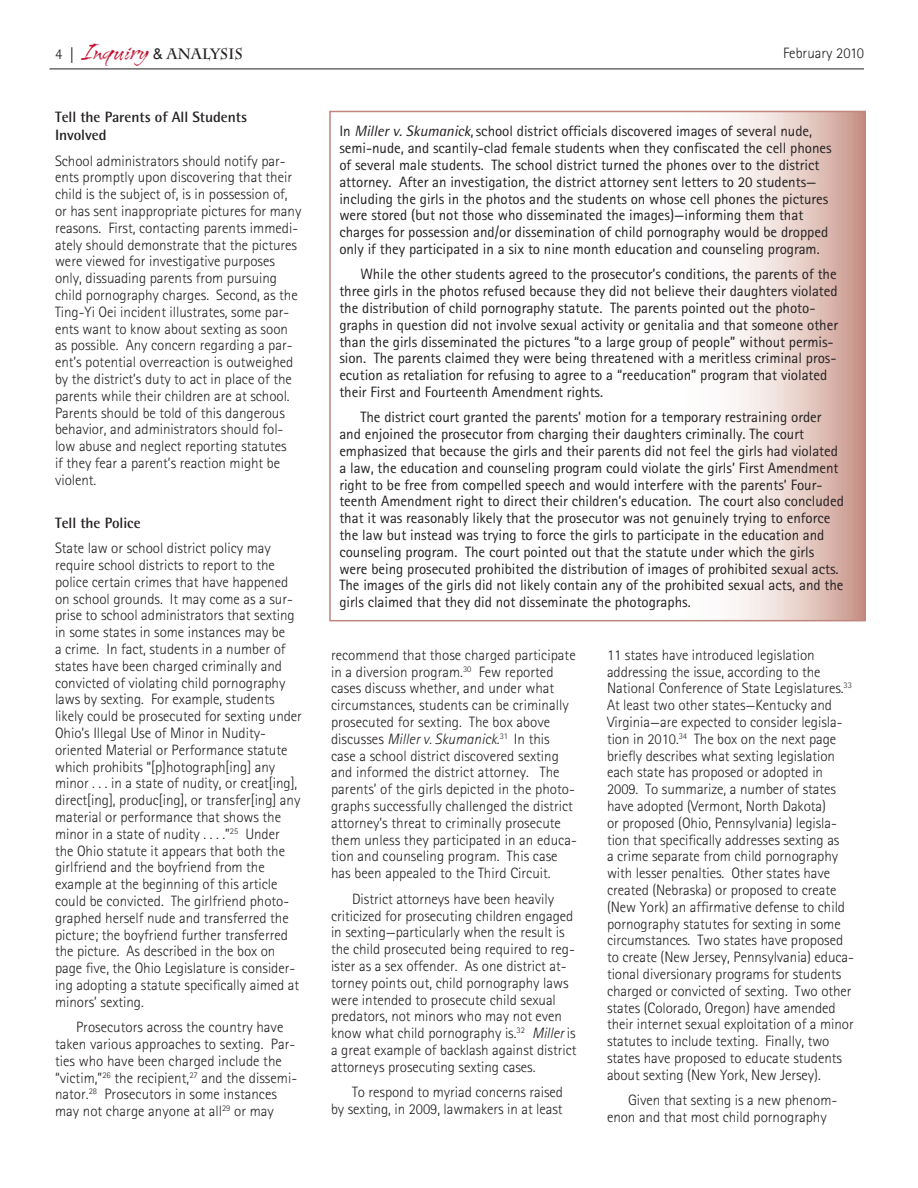
<style>
.page{position:relative;width:918px;height:1188px;background:#fff}
.page>*{position:absolute;margin:0;border:0;box-sizing:border-box;transform-origin:0 0}
.t1{font:300 15px/16.8px "Rotis Sans Serif";letter-spacing:-.005em;color:#231f20}
.t2{font:15px/16.8px "Rotis Sans Serif";letter-spacing:-.005em;color:#231f20}
.t3{font:700 15px/18px "Rotis Semi Sans";letter-spacing:-.005em;color:#231f20}
.t4{font:700 15px "Charlemagne Std";color:#231f20}
.s1{font-family:"Rotis Sans Serif";font-weight:300}
.s2{font-family:"Arid ITC Std";font-weight:400;font-size:27px;color:#c3102f}
.s3{font-family:"Helvetica Neue";font-weight:400}
.s4{font-family:"Rotis Semi Sans";font-style:italic}
.s5{font-style:italic}
</style>
<div class="page">
<hr style="left:50px;top:69px;width:814px;height:1px;background:#231f20">
<svg style="left:735px;top:114px;width:128px;height:504px;background:#e8d2cd"></svg>
<div style="left:329px;top:111px;width:537px;height:510px;border:2px solid #c0857b"></div>
<p class="t4" style="left:55px;top:45px;width:189px"><span class="s1">4</span> | <span class="s2">Inquiry</span> <span class="s3">&amp;</span> ANALYSIS</p>
<p class="t1" style="left:783px;top:44px;width:82px">February 2010</p>
<p class="t3" style="left:55px;top:108px;width:194px">Tell the Parents of All Students<br>Involved</p>
<p class="t1" style="left:55px;top:152px;width:248px">School administrators should notify par&shy;ents promptly upon discovering that their child is the subject of, is in possession of, or has sent inappropriate pictures for many reasons. First, contacting parents immedi&shy;ately should demonstrate that the pictures were viewed for investigative purposes only, dissuading parents from pursuing child pornography charges. Second, as the Ting-Yi Oei incident illustrates, some par&shy;ents want to know about sexting as soon as possible. Any concern regarding a par&shy;ent’s potential overreaction is outweighed by the district’s duty to act in place of the parents while their children are at school.<br>Parents should be told of this dangerous behavior, and administrators should fol&shy;low abuse and neglect reporting statutes<br>if they fear a parent’s reaction might be violent.</p>
<p class="t3" style="left:55px;top:513px;width:87px">Tell the Police</p>
<p class="t1" style="left:55px;top:540px;width:248px">State law or school district policy may require school districts to report to the police certain crimes that have happened on school grounds. It may come as a sur&shy;prise to school administrators that sexting in some states in some instances may be<br>a crime. In fact, students in a number of states have been charged criminally and convicted of violating child pornography laws by sexting. For example, students likely could be prosecuted for sexting under Ohio’s Illegal Use of Minor in Nudity&shy;oriented Material or Performance statute which prohibits “[p]hotograph[ing] any minor . . . in a state of nudity, or creat[ing], direct[ing], produc[ing], or transfer[ing] any material or performance that shows the minor in a state of nudity . . . .”<sup>25</sup> Under the Ohio statute it appears that both the girlfriend and the boyfriend from the example at the beginning of this article could be convicted. The girlfriend photo&shy;graphed herself nude and transferred the picture; the boyfriend further transferred the picture. As described in the box on page five, the Ohio Legislature is consider&shy;ing adopting a statute specifically aimed at minors’ sexting.</p>
<p class="t1" style="left:55px;top:1019px;width:244px;text-indent:21px">Prosecutors across the country have taken various approaches to sexting. Par&shy;ties who have been charged include the “victim,”<sup>26</sup> the recipient,<sup>27</sup> and the dissemi&shy;nator.<sup>28</sup> Prosecutors in some instances may not charge anyone at all<sup>29</sup> or may</p>
<p class="t2" style="left:339px;top:123px;width:494px">In <span class="s4">Miller v. Skumanick</span>,school district officials discovered images of several nude, semi-nude, and scantily-clad female students when they confiscated the cell phones of several male students. The school district turned the phones over to the district attorney. After an investigation, the district attorney sent letters to 20 students— including the girls in the photos and the students on whose cell phones the pictures were stored (but not those who disseminated the images)—informing them that charges for possession and/or dissemination of child pornography would be dropped only if they participated in a six to nine month education and counseling program.</p>
<p class="t2" style="left:339px;top:266px;width:500px;text-indent:21px">While the other students agreed to the prosecutor’s conditions, the parents of the three girls in the photos refused because they did not believe their daughters violated the distribution of child pornography statute. The parents pointed out the photo&shy;graphs in question did not involve sexual activity or genitalia and that someone other than the girls disseminated the pictures “to a large group of people” without permis&shy;sion. The parents claimed they were being threatened with a meritless criminal pros&shy;ecution as retaliation for refusing to agree to a “reeducation” program that violated their First and Fourteenth Amendment rights.</p>
<p class="t2" style="left:339px;top:409px;width:506px;text-indent:21px">The district court granted the parents’ motion for a temporary restraining order and enjoined the prosecutor from charging their daughters criminally. The court emphasized that because the girls and their parents did not feel the girls had violated a law, the education and counseling program could violate the girls’ First Amendment right to be free from compelled speech and would interfere with the parents’ Four&shy;teenth Amendment right to direct their children’s education. The court also concluded that it was reasonably likely that the prosecutor was not genuinely trying to enforce the law but instead was trying to force the girls to participate in the education and counseling program. The court pointed out that the statute under which the girls were being prosecuted prohibited the distribution of images of prohibited sexual acts.<br>The images of the girls did not likely contain any of the prohibited sexual acts, and the girls claimed that they did not disseminate the photographs.</p>
<p class="t1" style="left:331px;top:646px;width:247px">recommend that those charged participate in a diversion program.<sup>30</sup> Few reported cases discuss whether, and under what circumstances, students can be criminally prosecuted for sexting. The box above discusses <span class="s5">Miller v. Skumanick</span>.<sup>31</sup> In this case a school district discovered sexting and informed the district attorney. The parents’ of the girls depicted in the photo&shy;graphs successfully challenged the district attorney’s threat to criminally prosecute them unless they participated in an educa&shy;tion and counseling program. This case has been appealed to the Third Circuit.</p>
<p class="t1" style="left:331px;top:890px;width:247px;text-indent:21px">District attorneys have been heavily criticized for prosecuting children engaged in sexting—particularly when the result is the child prosecuted being required to reg&shy;ister as a sex offender. As one district at&shy;torney points out, child pornography laws were intended to prosecute child sexual predators, not minors who may not even know what child pornography is.<sup>32</sup> <span class="s5">Miller</span> is a great example of backlash against district attorneys prosecuting sexting cases.</p>
<p class="t1" style="left:331px;top:1084px;width:234px;text-align:right">To respond to myriad concerns raised<br>by sexting, in 2009, lawmakers in at least</p>
<p class="t1" style="left:607px;top:646px;width:248px">11 states have introduced legislation addressing the issue, according to the National Conference of State Legislatures.<sup>33<br></sup>At least two other states—Kentucky and Virginia—are expected to consider legisla&shy;tion in 2010.<sup>34</sup> The box on the next page briefly describes what sexting legislation each state has proposed or adopted in 2009. To summarize, a number of states have adopted (Vermont, North Dakota)<br>or proposed (Ohio, Pennsylvania) legisla&shy;tion that specifically addresses sexting as<br>a crime separate from child pornography with lesser penalties. Other states have created (Nebraska) or proposed to create (New York) an affirmative defense to child pornography statutes for sexting in some circumstances. Two states have proposed to create (New Jersey, Pennsylvania) educa&shy;tional diversionary programs for students charged or convicted of sexting. Two other states (Colorado, Oregon) have amended their internet sexual exploitation of a minor statutes to include texting. Finally, two states have proposed to educate students about sexting (New York, New Jersey).</p>
<p class="t1" style="left:607px;top:1092px;width:232px;text-indent:21px">Given that sexting is a new phenom&shy;enon and that most child pornography</p>
</div>
